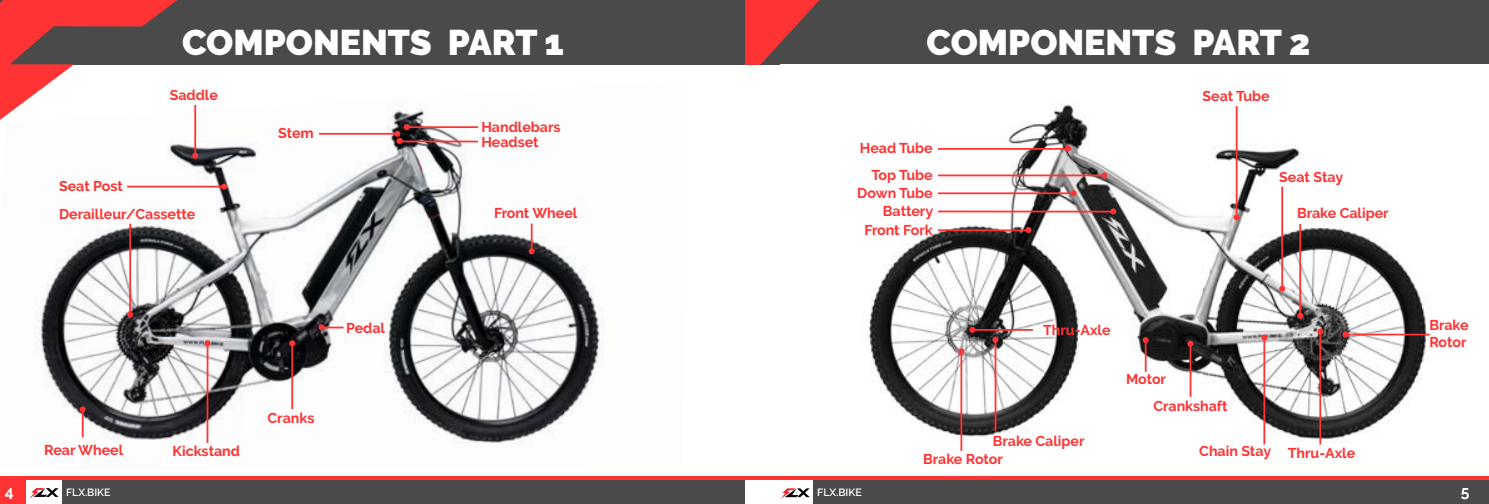
<style>
.page{position:relative;width:1489px;height:504px;background:#fff}
.page>*{position:absolute;margin:0;border:0;box-sizing:border-box;transform-origin:0 0}
.t1{font:900 35.5px "Raleway";color:#fff}
.t2{font:700 15.75px "Raleway";color:#fff}
.t3{font:700 14.25px/18.4px "Raleway";color:#f33}
.t4{font:600 10.5px "Raleway";color:#fff}
</style>
<div class="page">
<div style="left:0;top:479px;width:26px;height:24px;background:#f33"></div>
<div style="left:0;top:0;width:1488px;height:64px;background:#4a4a4b"></div>
<svg style="left:0;top:0;width:195px;height:80px"></svg>
<div style="left:62px;top:479px;width:683px;height:24px;background:#4a4a4b"></div>
<svg style="left:30px;top:488px;width:29px;height:10px"></svg>
<hr style="left:0;top:476px;width:745px;height:3px;background:#f33">
<svg style="left:745px;top:0;width:75px;height:65px"></svg>
<div style="left:813px;top:479px;width:675px;height:24px;background:#4a4a4b"></div>
<svg style="left:781px;top:488px;width:28px;height:10px"></svg>
<hr style="left:745px;top:476px;width:743px;height:3px;background:#f33">
<img style="left:0;top:80px;width:604px;height:364px">
<img style="left:868px;top:103px;width:562px;height:348px">
<hr style="left:937px;top:148px;width:131px;height:2px;background:#f33">
<hr style="left:1235px;top:106px;width:2px;height:111px;background:#f33">
<hr style="left:1281px;top:186px;width:1px;height:103px;background:#f33">
<hr style="left:938px;top:174px;width:168px;height:2px;background:#f33">
<hr style="left:938px;top:192px;width:135px;height:2px;background:#f33">
<hr style="left:938px;top:210px;width:175px;height:2px;background:#f33">
<hr style="left:938px;top:229px;width:90px;height:2px;background:#f33">
<hr style="left:960px;top:351px;width:2px;height:99px;background:#f33">
<hr style="left:994px;top:339px;width:2px;height:92px;background:#f33">
<hr style="left:972px;top:328px;width:60px;height:2px;background:#f33">
<hr style="left:1189px;top:344px;width:2px;height:52px;background:#f33">
<hr style="left:1263px;top:337px;width:2px;height:107px;background:#f33">
<hr style="left:1144px;top:340px;width:2px;height:31px;background:#f33">
<hr style="left:1345px;top:333px;width:84px;height:2px;background:#f33">
<hr style="left:1319px;top:331px;width:1px;height:113px;background:#f33">
<svg style="left:1101px;top:172px;width:6px;height:6px"></svg>
<svg style="left:1070px;top:190px;width:6px;height:6px"></svg>
<svg style="left:1110px;top:208px;width:6px;height:6px"></svg>
<svg style="left:1025px;top:227px;width:6px;height:6px"></svg>
<svg style="left:958px;top:348px;width:6px;height:6px"></svg>
<svg style="left:992px;top:336px;width:6px;height:6px"></svg>
<svg style="left:969px;top:326px;width:6px;height:6px"></svg>
<svg style="left:1187px;top:340px;width:6px;height:6px"></svg>
<svg style="left:1142px;top:337px;width:6px;height:6px"></svg>
<svg style="left:1233px;top:214px;width:6px;height:6px"></svg>
<svg style="left:1279px;top:285px;width:6px;height:6px"></svg>
<svg style="left:1261px;top:334px;width:6px;height:6px"></svg>
<svg style="left:1342px;top:331px;width:6px;height:6px"></svg>
<svg style="left:1317px;top:328px;width:6px;height:6px"></svg>
<hr style="left:129px;top:223px;width:2px;height:91px;background:#f33">
<svg style="left:127px;top:311px;width:6px;height:6px"></svg>
<hr style="left:127px;top:185px;width:97px;height:2px;background:#f33">
<hr style="left:194px;top:105px;width:2px;height:50px;background:#f33">
<hr style="left:319px;top:133px;width:78px;height:1px;background:#f33">
<hr style="left:400px;top:140px;width:78px;height:2px;background:#f33">
<hr style="left:407px;top:126px;width:71px;height:2px;background:#f33">
<hr style="left:321px;top:326px;width:22px;height:2px;background:#f33">
<hr style="left:291px;top:343px;width:2px;height:65px;background:#f33">
<hr style="left:206px;top:343px;width:2px;height:99px;background:#f33">
<hr style="left:82px;top:409px;width:2px;height:28px;background:#f33">
<svg style="left:221px;top:183px;width:6px;height:6px"></svg>
<svg style="left:192px;top:152px;width:6px;height:6px"></svg>
<div style="left:396px;top:138px;width:7px;height:6px;background:#f33;border-radius:50%"></div>
<svg style="left:394px;top:131px;width:6px;height:6px"></svg>
<div style="left:403px;top:124px;width:7px;height:6px;background:#f33;border-radius:50%"></div>
<svg style="left:318px;top:324px;width:6px;height:6px"></svg>
<svg style="left:289px;top:340px;width:6px;height:6px"></svg>
<svg style="left:204px;top:340px;width:6px;height:6px"></svg>
<svg style="left:80px;top:406px;width:6px;height:6px"></svg>
<svg style="left:528px;top:223px;width:6px;height:31px"></svg>
<svg style="left:1065px;top:145px;width:6px;height:6px"></svg>
<hr style="left:1299px;top:224px;width:1px;height:91px;background:#f33">
<svg style="left:1296px;top:312px;width:7px;height:6px"></svg>
<h1 class="t1" style="left:182px;top:21px;width:383px">COMPONENTS PART 1</h1>
<p class="t3" style="left:59px;top:177px;width:65px">Seat Post</p>
<p class="t3" style="left:170px;top:86px;width:50px">Saddle</p>
<p class="t3" style="left:59px;top:205px;width:138px">Derailleur/Cassette</p>
<p class="t3" style="left:278px;top:123px;width:37px">Stem</p>
<p class="t3" style="left:481px;top:119px;width:81px;line-height:15.4px">Handlebars<br>Headset</p>
<p class="t3" style="left:494px;top:203px;width:85px">Front Wheel</p>
<p class="t3" style="left:44px;top:440px;width:81px">Rear Wheel</p>
<p class="t3" style="left:172px;top:441px;width:69px">Kickstand</p>
<p class="t3" style="left:267px;top:408px;width:48px">Cranks</p>
<p class="t3" style="left:346px;top:318px;width:41px">Pedal</p>
<h1 class="t1" style="left:926px;top:21px;width:385px">COMPONENTS PART 2</h1>
<p class="t3" style="left:859px;top:135px;width:74px;line-height:26.5px;text-align:right">Head Tube<br>Top Tube</p>
<p class="t3" style="left:857px;top:183px;width:77px;text-align:right">Down Tube<br>Battery<br>Front Fork</p>
<p class="t3" style="left:1202px;top:87px;width:69px">Seat Tube</p>
<p class="t3" style="left:1278px;top:167px;width:66px">Seat Stay</p>
<p class="t3" style="left:1296px;top:203px;width:93px">Brake Caliper</p>
<p class="t3" style="left:1043px;top:320px;width:69px">Thru-Axle</p>
<p class="t3" style="left:992px;top:431px;width:93px">Brake Caliper</p>
<p class="t3" style="left:923px;top:449px;width:81px">Brake Rotor</p>
<p class="t3" style="left:1125px;top:369px;width:42px">Motor</p>
<p class="t3" style="left:1153px;top:397px;width:76px">Crankshaft</p>
<p class="t3" style="left:1199px;top:441px;width:73px">Chain Stay</p>
<p class="t3" style="left:1287px;top:443px;width:69px">Thru-Axle</p>
<p class="t3" style="left:1429px;top:316px;width:41px;line-height:17px">Brake<br>Rotor</p>
<p class="t2" style="left:5px;top:481px;width:10px">4</p>
<p class="t4" style="left:66px;top:486px;width:46px">FLX.BIKE</p>
<p class="t4" style="left:817px;top:486px;width:46px">FLX.BIKE</p>
<p class="t2" style="left:1460px;top:482px;width:10px">5</p>
</div>
